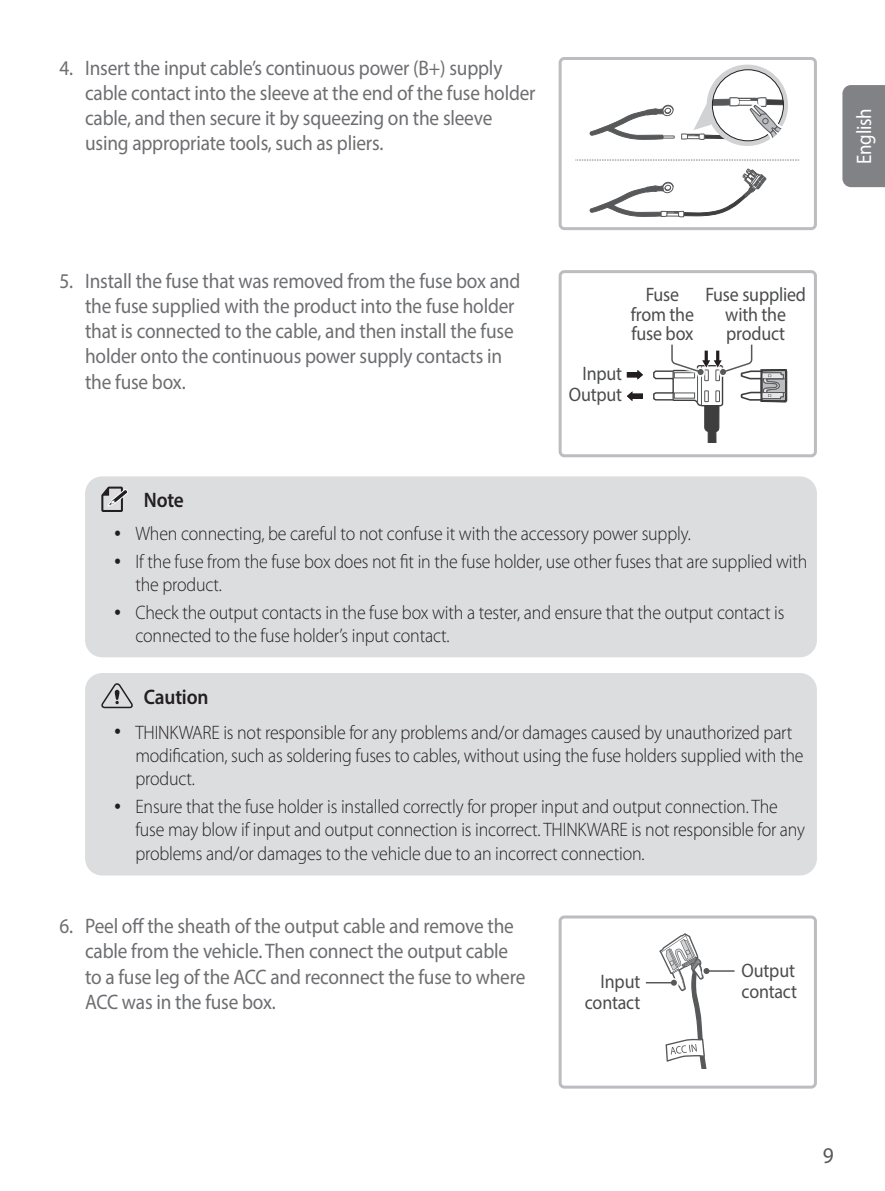
<style>
.page{position:relative;width:885px;height:1191px;background:#fff}
.page>*{position:absolute;margin:0;border:0;box-sizing:border-box;transform-origin:0 0}
.t1{font:22.5px "Myriad Pro";color:#57585a;scale:.95 1}
.t2{font:21px/25.2px "Myriad Pro";letter-spacing:-.01em;color:#6d6e71;scale:.92 1}
.t3{font:600 21px "Myriad Pro";letter-spacing:-.01em;color:#231f20;scale:.92 1}
.t4{font:21px "Myriad Pro";letter-spacing:-.01em;color:#fff;scale:.9 1}
.t5{font:300 19.5px/23.4px "Myriad Pro";letter-spacing:-.01em;color:#231f20;scale:.92 1}
.t6{font:19.5px/19.5px "Myriad Pro";letter-spacing:-.01em;color:#4b4c4d;text-align:right;scale:.92 1}
.s1{font-family:"Inavi Rix Go EB";font-weight:400}
</style>
<div class="page">
<div style="left:842px;top:85px;width:42px;height:102px;background:#808285"></div>
<svg style="left:589px;top:168px;width:177px;height:50px"></svg>
<svg style="left:706px;top:65px;width:81px;height:81px"></svg>
<svg style="left:576px;top:71px;width:223px;height:90px"></svg>
<div style="left:558px;top:57px;width:258px;height:173px;border:3px solid #bcbdc0;border-radius:4px"></div>
<div style="left:558px;top:270px;width:258px;height:187px;border:3px solid #bcbdc0;border-radius:4px"></div>
<div style="left:85px;top:476px;width:731px;height:181px;background:#dcdddf;border-radius:17px"></div>
<svg style="left:101px;top:486px;width:27px;height:26px"></svg>
<div style="left:85px;top:673px;width:731px;height:202px;background:#dcdddf;border-radius:17px"></div>
<svg style="left:101px;top:683px;width:32px;height:26px"></svg>
<div style="left:558px;top:915px;width:258px;height:173px;border:3px solid #bcbdc0;border-radius:4px"></div>
<svg style="left:645px;top:933px;width:89px;height:135px"></svg>
<p class="t2" style="left:85px;top:57px;width:491px;text-indent:-26px">4. Insert the input cable’s continuous power (B+) supply cable contact into the sleeve at the end of the fuse holder cable, and then secure it by squeezing on the sleeve using appropriate tools, such as pliers.</p>
<p class="t2" style="left:85px;top:270px;width:474px;text-indent:-26px">5. Install the fuse that was removed from the fuse box and the fuse supplied with the product into the fuse holder that is connected to the cable, and then install the fuse holder onto the continuous power supply contacts in the fuse box.</p>
<p class="t6" style="left:630px;top:287px;width:70px;text-align:center">Fuse from the fuse box</p>
<p class="t6" style="left:568px;top:364px;width:60px;line-height:21.3px">Input<br>Output</p>
<p class="t6" style="left:705px;top:287px;width:111px;text-align:center">Fuse supplied with the product</p>
<p class="t3" style="left:144px;top:492px;width:45px">Note</p>
<p class="t5" style="left:114px;top:523px;width:628px"><span class="s1">•</span> When connecting, be careful to not confuse it with the accessory power supply.</p>
<p class="t5" style="left:135px;top:551px;width:732px;text-indent:-21px"><span class="s1">•</span> If the fuse from the fuse box does not fit in the fuse holder, use other fuses that are supplied with the product.</p>
<p class="t5" style="left:135px;top:602px;width:706px;text-indent:-21px"><span class="s1">•</span> Check the output contacts in the fuse box with a tester, and ensure that the output contact is connected to the fuse holder’s input contact.</p>
<p class="t3" style="left:144px;top:688px;width:72px">Caution</p>
<p class="t5" style="left:135px;top:722px;width:727px;text-indent:-21px"><span class="s1">•</span> THINKWARE is not responsible for any problems and/or damages caused by unauthorized part modification, such as soldering fuses to cables, without using the fuse holders supplied with the product.</p>
<p class="t5" style="left:135px;top:796px;width:729px;text-indent:-21px"><span class="s1">•</span> Ensure that the fuse holder is installed correctly for proper input and output connection. The fuse may blow if input and output connection is incorrect. THINKWARE is not responsible for any problems and/or damages to the vehicle due to an incorrect connection.</p>
<p class="t2" style="left:85px;top:915px;width:480px;text-indent:-26px">6. Peel off the sheath of the output cable and remove the cable from the vehicle. Then connect the output cable to a fuse leg of the ACC and reconnect the fuse to where ACC was in the fuse box.</p>
<p class="t6" style="left:585px;top:972px;width:62px;line-height:21px">Input contact</p>
<p class="t6" style="left:741px;top:962px;width:62px;line-height:21px;text-align:left">Output contact</p>
<p class="t4" style="left:856px;top:164px;width:64px;rotate:-90deg">English</p>
<p class="t1" style="left:822px;top:1146px;width:13px">9</p>
</div>
